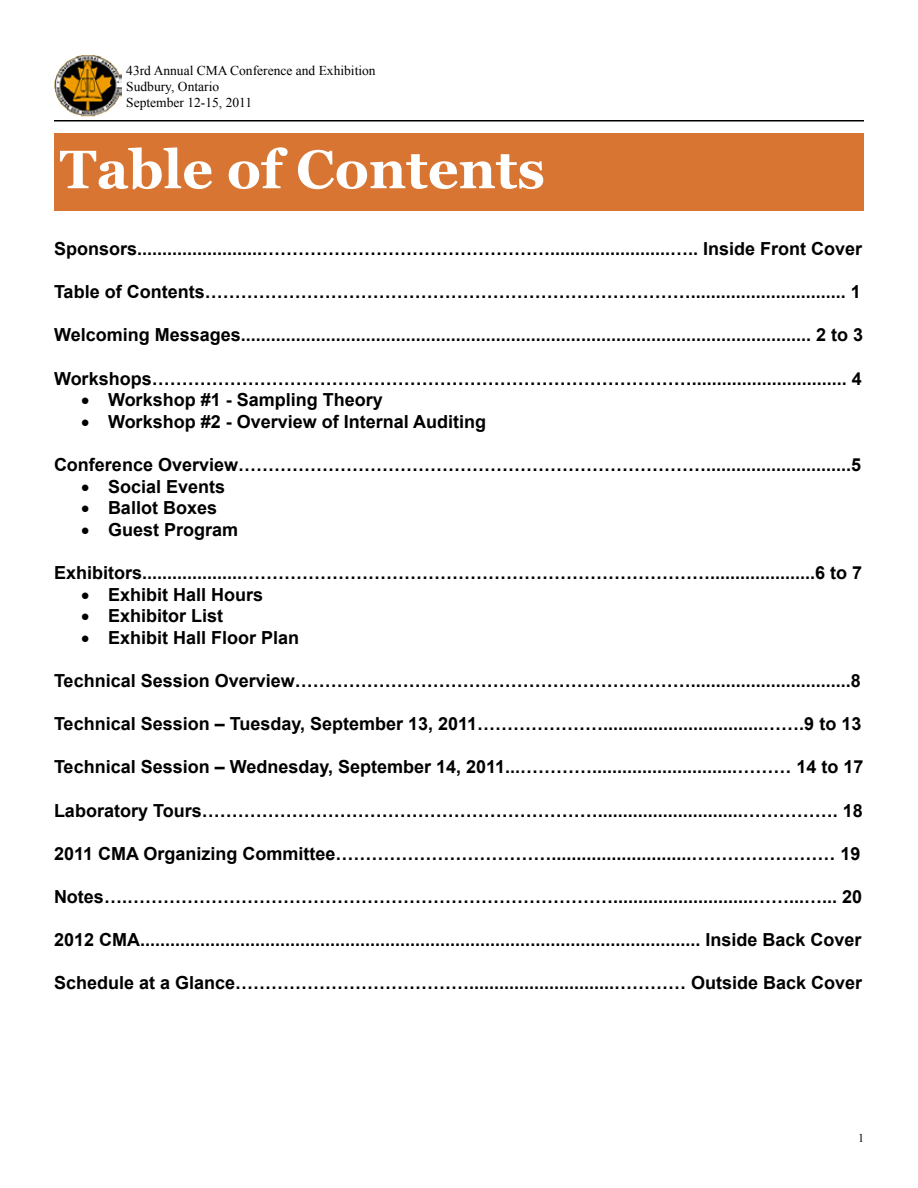
<style>
.page{position:relative;width:918px;height:1188px;background:#fff}
.page>*{position:absolute;margin:0;border:0;box-sizing:border-box;transform-origin:0 0}
.t1{font:700 54px "Georgia";color:#fff}
.t2{font:700 18px "Arial";color:#000}
.t3{font:13.5px/16.2px "Times New Roman";color:#000}
.t4{font:12px "Times New Roman";color:#000}
</style>
<div class="page">
<img style="left:54px;top:55px;width:67px;height:62px">
<hr style="left:54px;top:120px;width:810px;height:2px;background:#000">
<div style="left:54px;top:133px;width:810px;height:78px;background:#d87533"></div>
<p class="t3" style="left:126px;top:62px;width:251px">43rd Annual CMA Conference and Exhibition<br>Sudbury, Ontario<br>September 12-15, 2011</p>
<h1 class="t1" style="left:60px;top:139px;width:487px">Table of Contents</h1>
<p class="t2" style="left:54px;top:237px;width:810px">Sponsors.........................…………………………………………........................….. Inside Front Cover</p>
<p class="t2" style="left:54px;top:280px;width:808px">Table of Contents………………………………………………………………………............................... 1</p>
<p class="t2" style="left:54px;top:323px;width:811px">Welcoming Messages.................................................................................................................. 2 to 3</p>
<p class="t2" style="left:54px;top:366px;width:809px">Workshops………………………………………………………………………………............................... 4</p>
<p class="t2" style="left:81px;top:388px;width:303px">• Workshop #1 - Sampling Theory</p>
<p class="t2" style="left:81px;top:410px;width:407px">• Workshop #2 - Overview of Internal Auditing</p>
<p class="t2" style="left:54px;top:453px;width:809px">Conference Overview…………………………………………………………………….............................5</p>
<p class="t2" style="left:81px;top:474px;width:146px">• Social Events</p>
<p class="t2" style="left:81px;top:496px;width:138px">• Ballot Boxes</p>
<p class="t2" style="left:81px;top:518px;width:159px">• Guest Program</p>
<p class="t2" style="left:54px;top:561px;width:810px">Exhibitors....................…………………………………………………………………….....................6 to 7</p>
<p class="t2" style="left:81px;top:582px;width:184px">• Exhibit Hall Hours</p>
<p class="t2" style="left:81px;top:604px;width:144px">• Exhibitor List</p>
<p class="t2" style="left:81px;top:626px;width:220px">• Exhibit Hall Floor Plan</p>
<p class="t2" style="left:54px;top:669px;width:808px">Technical Session Overview…………………………………………………………................................8</p>
<p class="t2" style="left:54px;top:712px;width:809px">Technical Session – Tuesday, September 13, 2011…………………................................…….9 to 13</p>
<p class="t2" style="left:54px;top:755px;width:811px">Technical Session – Wednesday, September 14, 2011...………….............................……… 14 to 17</p>
<p class="t2" style="left:54px;top:798px;width:810px">Laboratory Tours………………………………………………………….............................……………. 18</p>
<p class="t2" style="left:54px;top:842px;width:808px">2011 CMA Organizing Committee………………………………............................…………………… 19</p>
<p class="t2" style="left:54px;top:885px;width:810px">Notes….………………………………………………………………………............................……...…... 20</p>
<p class="t2" style="left:54px;top:928px;width:809px">2012 CMA................................................................................................................ Inside Back Cover</p>
<p class="t2" style="left:54px;top:971px;width:810px">Schedule at a Glance………………………………….............................………… Outside Back Cover</p>
<p class="t4" style="left:858px;top:1130px;width:7px">1</p>
</div>
